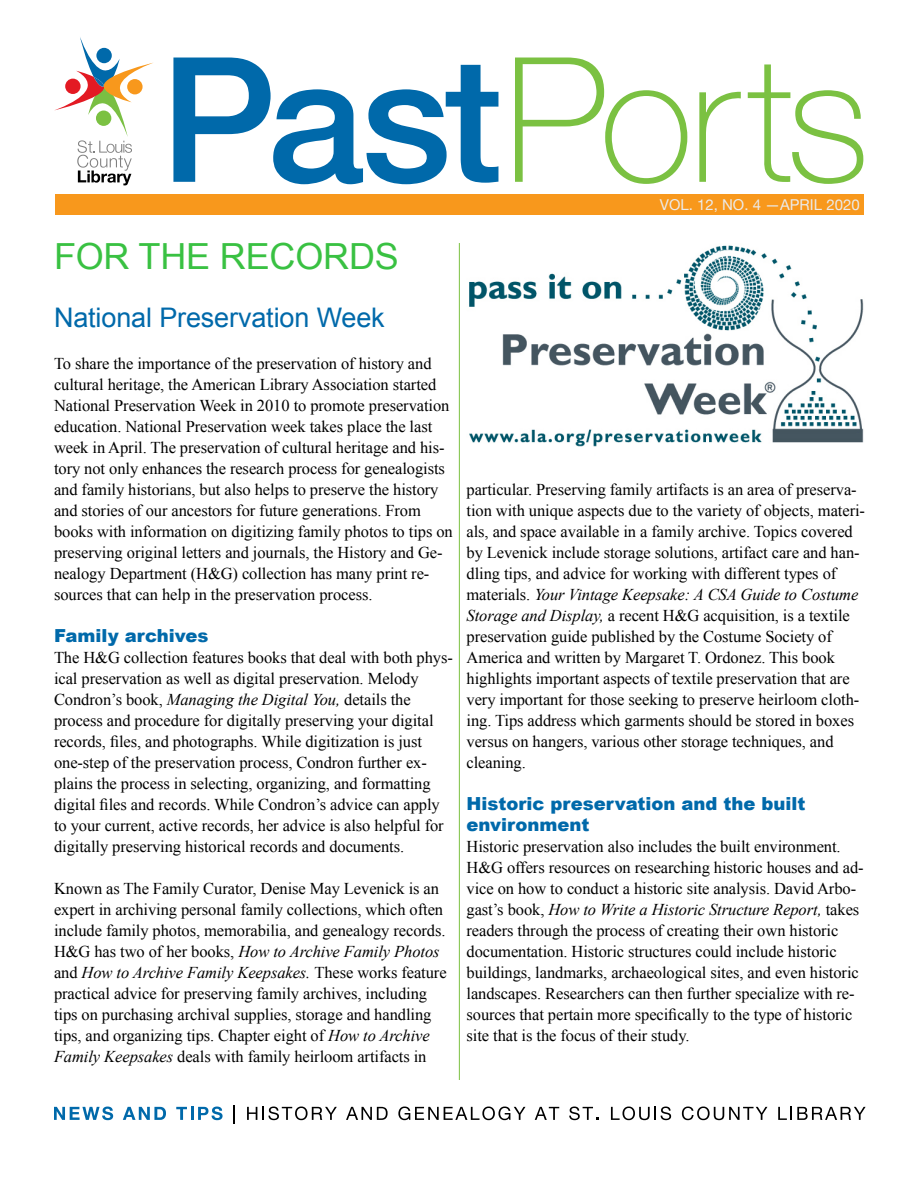
<style>
.page{position:relative;width:918px;height:1188px;background:#fff}
.page>*{position:absolute;margin:0;border:0;box-sizing:border-box;transform-origin:0 0}
.t1{font:36px "Arial";letter-spacing:-.005em;color:#39c142}
.t2{font:27px "Arial";letter-spacing:-.005em;color:#0069aa}
.t3{font:900 18px/21px "Arial";color:#0069aa}
.t4{font:16.5px/21px "Times New Roman";letter-spacing:-.005em;color:#000}
.t5{font:15px "Helvetica Neue";color:#ebebeb}
.s1{font-style:italic}
</style>
<div class="page">
<svg style="left:173px;top:58px;width:325px;height:126px"></svg>
<svg style="left:515px;top:58px;width:172px;height:126px"></svg>
<svg style="left:699px;top:92px;width:42px;height:90px"></svg>
<svg style="left:748px;top:64px;width:115px;height:120px"></svg>
<svg style="left:54px;top:37px;width:99px;height:148px"></svg>
<div style="left:55px;top:194px;width:809px;height:20px;background:#f8981c"></div>
<svg style="left:54px;top:1107px;width:59px;height:13px"></svg>
<svg style="left:123px;top:1107px;width:43px;height:13px"></svg>
<svg style="left:176px;top:1107px;width:47px;height:13px"></svg>
<svg style="left:234px;top:1106px;width:1px;height:18px"></svg>
<svg style="left:247px;top:1107px;width:90px;height:13px"></svg>
<svg style="left:346px;top:1107px;width:42px;height:13px"></svg>
<svg style="left:398px;top:1107px;width:127px;height:13px"></svg>
<svg style="left:535px;top:1107px;width:24px;height:13px"></svg>
<svg style="left:569px;top:1107px;width:30px;height:13px"></svg>
<svg style="left:611px;top:1107px;width:60px;height:13px"></svg>
<svg style="left:682px;top:1107px;width:85px;height:13px"></svg>
<svg style="left:778px;top:1107px;width:88px;height:13px"></svg>
<img style="left:469px;top:245px;width:395px;height:201px">
<hr style="left:459px;top:243px;width:1px;height:837px;background:#7bc142">
<h1 class="t1" style="left:54px;top:243px;width:346px">FOR THE RECORDS</h1>
<h2 class="t2" style="left:54px;top:307px;width:332px">National Preservation Week</h2>
<p class="t4" style="left:54px;top:355px;width:400px">To share the importance of the preservation of history and cultural heritage, the American Library Association started National Preservation Week in 2010 to promote preservation education. National Preservation week takes place the last week in April. The preservation of cultural heritage and his&shy;tory not only enhances the research process for genealogists and family historians, but also helps to preserve the history and stories of our ancestors for future generations. From books with information on digitizing family photos to tips on preserving original letters and journals, the History and Ge&shy;nealogy Department (H&amp;G) collection has many print re&shy;sources that can help in the preservation process.</p>
<p class="t3" style="left:54px;top:627px;width:156px">Family archives</p>
<p class="t4" style="left:54px;top:649px;width:400px">The H&amp;G collection features books that deal with both phys&shy;ical preservation as well as digital preservation. Melody Condron’s book, <span class="s1">Managing the Digital You,</span> details the process and procedure for digitally preserving your digital records, files, and photographs. While digitization is just one-step of the preservation process, Condron further ex&shy;plains the process in selecting, organizing, and formatting digital files and records. While Condron’s advice can apply to your current, active records, her advice is also helpful for digitally preserving historical records and documents.</p>
<p class="t4" style="left:54px;top:880px;width:394px">Known as The Family Curator, Denise May Levenick is an expert in archiving personal family collections, which often include family photos, memorabilia, and genealogy records.<br>H&amp;G has two of her books, <span class="s1">How to Archive Family Photos </span>and <span class="s1">How to Archive Family Keepsakes.</span> These works feature practical advice for preserving family archives, including tips on purchasing archival supplies, storage and handling tips, and organizing tips. Chapter eight of <span class="s1">How to Archive Family Keepsakes</span> deals with family heirloom artifacts in</p>
<p class="t5" style="left:660px;top:195px;width:201px">VOL. 12, NO. 4 —APRIL 2020</p>
<p class="t4" style="left:467px;top:481px;width:400px">particular. Preserving family artifacts is an area of preserva&shy;tion with unique aspects due to the variety of objects, materi&shy;als, and space available in a family archive. Topics covered by Levenick include storage solutions, artifact care and han&shy;dling tips, and advice for working with different types of materials. <span class="s1">Your Vintage Keepsake: A CSA Guide to Costume Storage and Display,</span> a recent H&amp;G acquisition, is a textile preservation guide published by the Costume Society of America and written by Margaret T. Ordonez. This book highlights important aspects of textile preservation that are very important for those seeking to preserve heirloom cloth&shy;ing. Tips address which garments should be stored in boxes versus on hangers, various other storage techniques, and cleaning.</p>
<p class="t3" style="left:467px;top:795px;width:340px">Historic preservation and the built environment</p>
<p class="t4" style="left:467px;top:838px;width:399px">Historic preservation also includes the built environment.<br>H&amp;G offers resources on researching historic houses and ad&shy;vice on how to conduct a historic site analysis. David Arbo&shy;gast’s book, <span class="s1">How to Write a Historic Structure Report,</span> takes readers through the process of creating their own historic documentation. Historic structures could include historic buildings, landmarks, archaeological sites, and even historic landscapes. Researchers can then further specialize with re&shy;sources that pertain more specifically to the type of historic site that is the focus of their study.</p>
</div>
